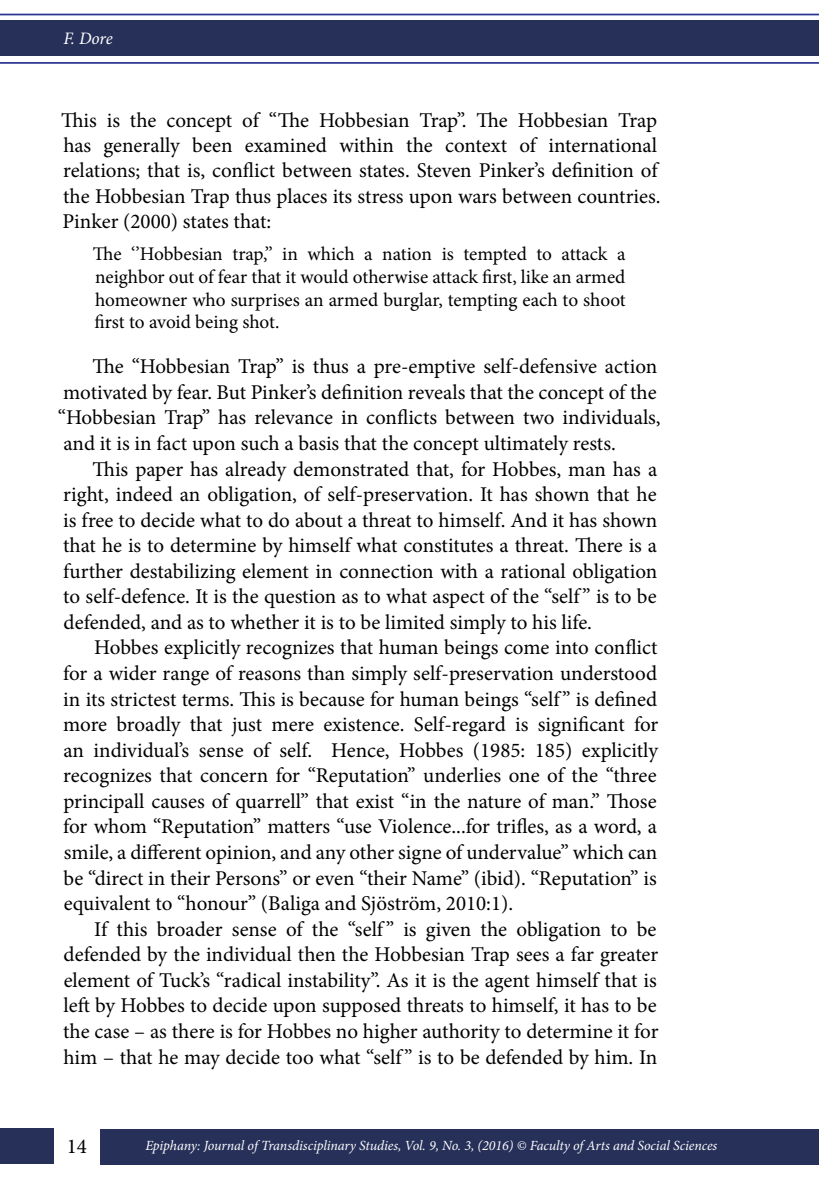
<style>
.page{position:relative;width:819px;height:1191px;background:#fff}
.page>*{position:absolute;margin:0;border:0;box-sizing:border-box;transform-origin:0 0}
.t1{font:21px/25.6px "Minion Pro";color:#000;text-align:justify}
.t2{font:19.25px/22.8px "Minion Pro";letter-spacing:-.005em;color:#000;text-align:justify}
.t3{font:italic 17.5px "Minion Pro";color:#fff}
.t4{font:italic 14px "Minion Pro";letter-spacing:-.01em;color:#fff}
</style>
<div class="page">
<div style="left:0;top:21px;width:819px;height:35px;background:#263059"></div>
<div style="left:100px;top:1128px;width:719px;height:36px;background:#263059"></div>
<div style="left:0;top:1128px;width:54px;height:35px;background:#263059"></div>
<hr style="left:0;top:14px;width:819px;height:1px;background:#2c3791">
<hr style="left:0;top:62px;width:819px;height:2px;background:#2c3791">
<p class="t3" style="left:63px;top:27px;width:51px">F. Dore</p>
<p class="t1" style="left:61px;top:108px;width:601px;text-align:left">This is the concept of “The Hobbesian Trap”. The Hobbesian Trap has generally been examined within the context of international relations; that is, conflict between states. Steven Pinker’s definition of the Hobbesian Trap thus places its stress upon wars between countries.<br>Pinker (2000) states that:</p>
<p class="t2" style="left:93px;top:243px;width:534px">The ‘’Hobbesian trap,’’ in which a nation is tempted to attack a neighbor out of fear that it would otherwise attack first, like an armed homeowner who surprises an armed burglar, tempting each to shoot first to avoid being shot.</p>
<p class="t1" style="left:58px;top:354px;width:604px;text-align:left;text-indent:35px">The “Hobbesian Trap” is thus a pre-emptive self-defensive action motivated by fear. But Pinker’s definition reveals that the concept of the “Hobbesian Trap” has relevance in conflicts between two individuals, and it is in fact upon such a basis that the concept ultimately rests.</p>
<p class="t1" style="left:63px;top:456px;width:595px;text-indent:29px">This paper has already demonstrated that, for Hobbes, man has a right, indeed an obligation, of self-preservation. It has shown that he is free to decide what to do about a threat to himself. And it has shown that he is to determine by himself what constitutes a threat. There is a further destabilizing element in connection with a rational obligation to self-defence. It is the question as to what aspect of the “self ” is to be defended, and as to whether it is to be limited simply to his life.</p>
<p class="t1" style="left:63px;top:635px;width:596px;text-indent:31px">Hobbes explicitly recognizes that human beings come into conflict for a wider range of reasons than simply self-preservation understood in its strictest terms. This is because for human beings “self ” is defined more broadly that just mere existence. Self-regard is significant for an individual’s sense of self. Hence, Hobbes (1985: 185) explicitly recognizes that concern for “Reputation” underlies one of the “three principall causes of quarrell” that exist “in the nature of man.” Those for whom “Reputation” matters “use Violence...for trifles, as a word, a smile, a different opinion, and any other signe of undervalue” which can be “direct in their Persons” or even “their Name” (ibid). “Reputation” is equivalent to “honour” (Baliga and Sjöström, 2010:1).</p>
<p class="t1" style="left:63px;top:916px;width:597px;text-indent:31px">If this broader sense of the “self ” is given the obligation to be defended by the individual then the Hobbesian Trap sees a far greater element of Tuck’s “radical instability”. As it is the agent himself that is left by Hobbes to decide upon supposed threats to himself, it has to be the case – as there is for Hobbes no higher authority to determine it for him – that he may decide too what “self ” is to be defended by him. In</p>
<p class="t1" style="left:67px;top:1133px;width:22px">14</p>
<p class="t4" style="left:145px;top:1136px;width:573px">Epiphany: Journal of Transdisciplinary Studies, Vol. 9, No. 3, (2016) © Faculty of Arts and Social Sciences</p>
</div>
